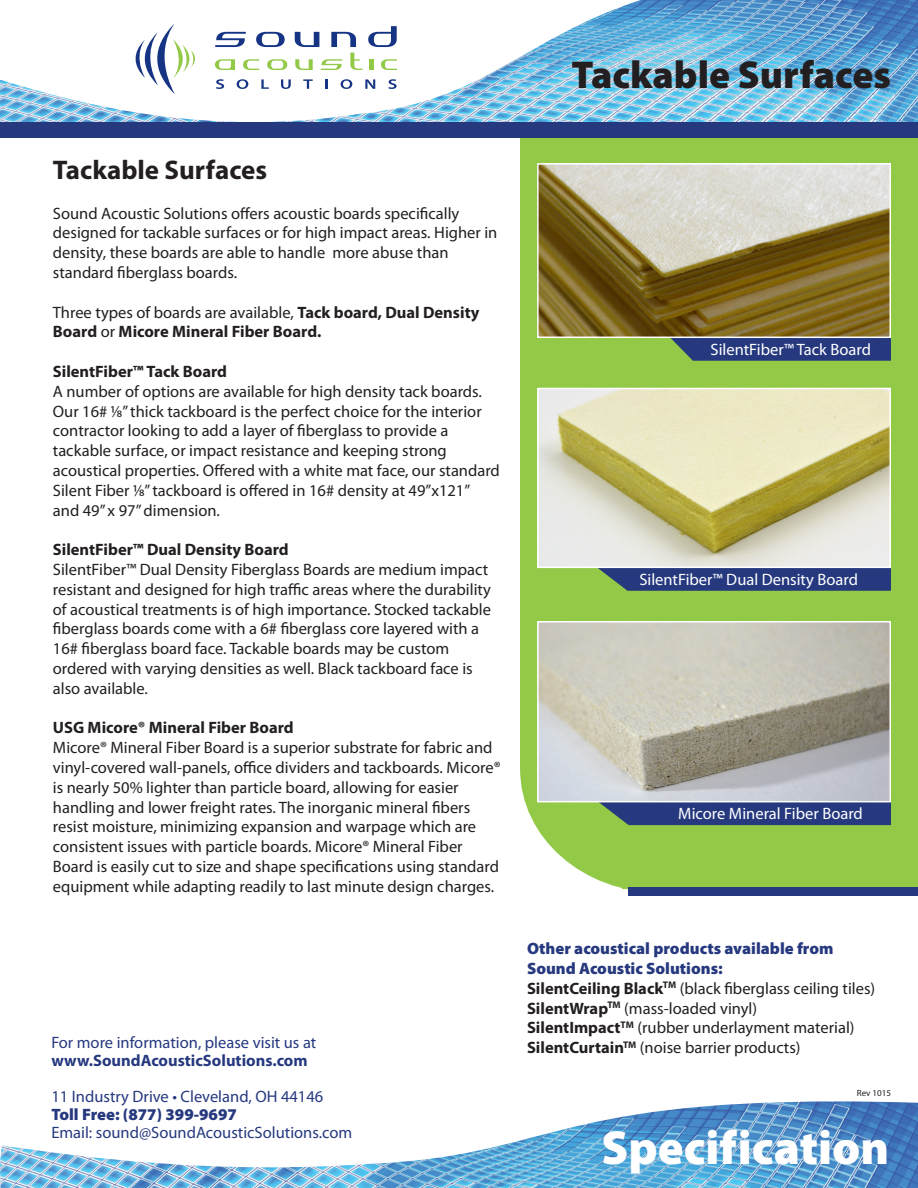
<style>
.page{position:relative;width:918px;height:1188px;background:#fff}
.page>*{position:absolute;margin:0;border:0;box-sizing:border-box;transform-origin:0 0}
.t1{font:900 48px "Myriad Pro";color:#fff}
.t2{font:900 39px "Myriad Pro";color:#231f20}
.t3{font:700 27px "Myriad Pro";color:#231f20}
.t4{font:16.5px/19.8px "Myriad Pro";color:#231f20}
.t5{font:700 16.5px/19.8px "Myriad Pro";color:#231f20}
.t6{font:16.5px "Myriad Pro";color:#26397f}
.t7{font:900 16.5px/19.8px "Myriad Pro";color:#26397f}
.t8{font:16.5px "Myriad Pro";color:#fff}
.t9{font:700 16.5px "Myriad Pro";color:#26397f}
.t10{font:9px "Myriad Pro";color:#231f20}
.s1{font-weight:400}
.s2{font-weight:700}
</style>
<div class="page">
<div style="left:520px;top:126px;width:398px;height:644px;background:#92c947"></div>
<img style="left:0;top:0;width:918px;height:122px">
<svg style="left:136px;top:23px;width:60px;height:71px"></svg>
<svg style="left:215px;top:32px;width:31px;height:15px"></svg>
<svg style="left:256px;top:32px;width:29px;height:15px"></svg>
<svg style="left:295px;top:32px;width:24px;height:15px"></svg>
<svg style="left:331px;top:32px;width:25px;height:15px"></svg>
<svg style="left:368px;top:26px;width:29px;height:21px"></svg>
<svg style="left:243px;top:59px;width:16px;height:11px"></svg>
<svg style="left:267px;top:59px;width:20px;height:11px"></svg>
<svg style="left:321px;top:59px;width:21px;height:11px"></svg>
<svg style="left:350px;top:53px;width:12px;height:17px"></svg>
<hr style="left:370px;top:59px;width:4px;height:11px;background:#92c947">
<svg style="left:381px;top:59px;width:16px;height:11px"></svg>
<svg style="left:215px;top:59px;width:20px;height:11px"></svg>
<svg style="left:295px;top:59px;width:18px;height:11px"></svg>
<svg style="left:216px;top:79px;width:8px;height:10px"></svg>
<svg style="left:237px;top:79px;width:11px;height:10px"></svg>
<svg style="left:261px;top:79px;width:8px;height:10px"></svg>
<svg style="left:281px;top:79px;width:10px;height:10px"></svg>
<svg style="left:303px;top:79px;width:10px;height:10px"></svg>
<svg style="left:325px;top:79px;width:3px;height:10px"></svg>
<svg style="left:341px;top:79px;width:11px;height:10px"></svg>
<svg style="left:365px;top:79px;width:10px;height:10px"></svg>
<svg style="left:388px;top:79px;width:9px;height:10px"></svg>
<div style="left:0;top:122px;width:918px;height:15px;background:#26397f"></div>
<img style="left:0;top:1101px;width:918px;height:87px">
<div style="left:623px;top:719px;width:295px;height:169px;background:#92c947"></div>
<div style="left:520px;top:646px;width:281px;height:247px;background:#92c947;border-radius:50%"></div>
<div style="left:629px;top:887px;width:289px;height:9px;background:#26397f"></div>
<svg style="left:670px;top:338px;width:221px;height:23px;background:#2d427b"></svg>
<img style="left:540px;top:166px;width:348px;height:169px">
<div style="left:537px;top:163px;width:354px;height:175px;border:2px solid #fff"></div>
<svg style="left:595px;top:568px;width:296px;height:23px;background:#2e437b"></svg>
<img style="left:540px;top:391px;width:348px;height:174px">
<div style="left:537px;top:388px;width:354px;height:180px;border:2px solid #fff"></div>
<svg style="left:596px;top:802px;width:295px;height:23px;background:#30457e"></svg>
<img style="left:540px;top:624px;width:348px;height:175px">
<div style="left:537px;top:621px;width:354px;height:181px;border:2px solid #fff"></div>
<p class="t2" style="left:572px;top:49px;width:321px">Tackable Surfaces</p>
<p class="t3" style="left:53px;top:152px;width:216px">Tackable Surfaces</p>
<p class="t4" style="left:53px;top:203px;width:446px">Sound Acoustic Solutions offers acoustic boards specifically designed for tackable surfaces or for high impact areas. Higher in density, these boards are able to handle more abuse than standard fiberglass boards.</p>
<p class="t5" style="left:53px;top:302px;width:428px"><span class="s1">Three types of boards are available,</span> Tack board, Dual Density<br>Board <span class="s1">or</span> Micore Mineral Fiber Board.</p>
<p class="t5" style="left:53px;top:361px;width:176px">SilentFiber™ Tack Board</p>
<p class="t4" style="left:53px;top:381px;width:449px">A number of options are available for high density tack boards.<br>Our 16# 1/8” thick tackboard is the perfect choice for the interior contractor looking to add a layer of fiberglass to provide a tackable surface, or impact resistance and keeping strong acoustical properties. Offered with a white mat face, our standard Silent Fiber 1/8” tackboard is offered in 16# density at 49”x121” and 49” x 97” dimension.</p>
<p class="t5" style="left:53px;top:539px;width:237px">SilentFiber™ Dual Density Board</p>
<p class="t4" style="left:53px;top:559px;width:440px">SilentFiber™ Dual Density Fiberglass Boards are medium impact resistant and designed for high traffic areas where the durability of acoustical treatments is of high importance. Stocked tackable fiberglass boards come with a 6# fiberglass core layered with a 16# fiberglass board face. Tackable boards may be custom ordered with varying densities as well. Black tackboard face is also available.</p>
<p class="t5" style="left:53px;top:717px;width:242px">USG Micore® Mineral Fiber Board</p>
<p class="t4" style="left:53px;top:738px;width:449px">Micore® Mineral Fiber Board is a superior substrate for fabric and vinyl-covered wall-panels, office dividers and tackboards. Micore® is nearly 50% lighter than particle board, allowing for easier handling and lower freight rates. The inorganic mineral fibers resist moisture, minimizing expansion and warpage which are consistent issues with particle boards. Micore® Mineral Fiber Board is easily cut to size and shape specifications using standard equipment while adapting readily to last minute design charges.</p>
<p class="t6" style="left:51px;top:1032px;width:266px">For more information, please visit us at</p>
<p class="t9" style="left:51px;top:1050px;width:258px">www.SoundAcousticSolutions.com</p>
<p class="t6" style="left:51px;top:1086px;width:273px">11 Industry Drive • Cleveland, OH 44146</p>
<p class="t7" style="left:51px;top:1104px;width:187px">Toll Free: (877) 399-9697</p>
<p class="t6" style="left:51px;top:1122px;width:302px">Email: sound@SoundAcousticSolutions.com</p>
<p class="t8" style="left:711px;top:339px;width:162px">SilentFiber™ Tack Board</p>
<p class="t8" style="left:639px;top:569px;width:220px">SilentFiber™ Dual Density Board</p>
<p class="t8" style="left:678px;top:804px;width:186px">Micore Mineral Fiber Board</p>
<p class="t7" style="left:527px;top:938px;width:308px">Other acoustical products available from<br>Sound Acoustic Solutions:</p>
<p class="t4" style="left:527px;top:978px;width:350px"><span class="s2">SilentCeiling Black</span><sup>TM</sup> (black fiberglass ceiling tiles)</p>
<p class="t4" style="left:527px;top:998px;width:232px"><span class="s2">SilentWrap</span><sup>TM</sup> (mass-loaded vinyl)</p>
<p class="t4" style="left:527px;top:1018px;width:329px"><span class="s2">SilentImpact</span><sup>TM</sup> (rubber underlayment material)</p>
<p class="t4" style="left:527px;top:1037px;width:275px"><span class="s2">SilentCurtain</span><sup>TM</sup> (noise barrier products)</p>
<p class="t10" style="left:857px;top:1088px;width:36px">Rev 1015</p>
<p class="t1" style="left:602px;top:1116px;width:289px">Specification</p>
</div>
